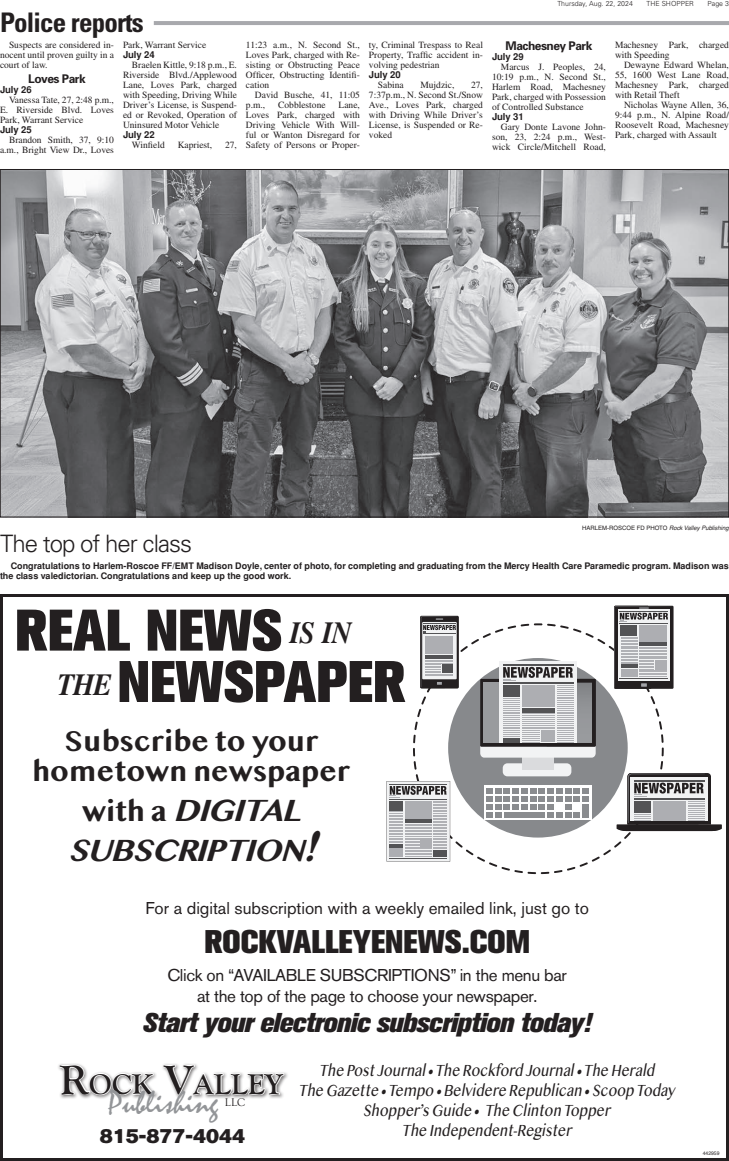
<style>
.page{position:relative;width:729px;height:1161px;background:#fff}
.page>*{position:absolute;margin:0;border:0;box-sizing:border-box;transform-origin:0 0}
.t1{font:800 58px/51.4px "Nissan AG";color:#231f20}
.t2{font:32.6px "Mistral";color:#939598}
.t3{font:800 32.5px "Nissan AG";color:#231f20}
.t4{font:700 29.7px "Goudy Old Style T";color:#231f20}
.t5{font:italic 700 28px/40px "Bangla MN";color:#231f20;text-align:center}
.t6{font:italic 800 27px "Nissan AG";letter-spacing:-.015em;color:#231f20}
.t7{font:700 condensed 27px "Univers";letter-spacing:-.03em;color:#231f20}
.t8{font:700 26px/29.9px "Bangla MN";color:#231f20;text-align:center}
.t9{font:300 24px "Univers";letter-spacing:-.04em;color:#231f20}
.t10{font:20.2px "Nissan AG Super";color:#231f20}
.t11{font:17px/20.6px "Nissan AG";letter-spacing:-.02em;color:#231f20;text-align:center}
.t12{font:17px "Nissan AG";color:#231f20}
.t13{font:italic 15px/20px "Bangla MN";color:#231f20;text-align:center;scale:.82 1}
.t14{font:700 12px "Univers";letter-spacing:-.04em;color:#231f20}
.t15{font:11.4px "Goudy Old Style T";color:#231f20}
.t16{font:9.5px/10px "Times";color:#231f20;text-align:justify}
.t17{font:700 9.5px "Helvetica";letter-spacing:-.005em;color:#231f20}
.t18{font:700 9px/10px "Helvetica";color:#231f20}
.t19{font:300 7px "Univers";color:#231f20}
.t20{font:6px "Helvetica";color:#231f20}
.t21{font:5px "Helvetica";color:#231f20}
.s1{font-style:italic}
.s2{font-family:"Times";font-weight:700;font-style:italic;font-size:30.8px}
.s3{font-style:normal;font-size:26px}
.s4{font-size:40px}
.s5{font-size:42.4px}
</style>
<div class="page">
<svg style="left:58px;top:1064px;width:98px;height:33px"></svg>
<svg style="left:162px;top:1064px;width:123px;height:35px"></svg>
<svg style="left:413px;top:623px;width:251px;height:251px"></svg>
<div style="left:484px;top:785px;width:107px;height:35px;background:#fff"></div>
<div style="left:486px;top:788px;width:7px;height:6px;background:#8a8c8f"></div>
<div style="left:486px;top:796px;width:7px;height:6px;background:#8a8c8f"></div>
<div style="left:486px;top:804px;width:7px;height:6px;background:#8a8c8f"></div>
<div style="left:486px;top:812px;width:7px;height:6px;background:#8a8c8f"></div>
<svg style="left:495px;top:788px;width:94px;height:30px"></svg>
<div style="left:583px;top:804px;width:6px;height:14px;background:#8a8c8f"></div>
<div style="left:503px;top:763px;width:68px;height:13px;background:#f2f3f4;border-radius:5px"></div>
<div style="left:522px;top:758px;width:32px;height:12px;background:#dadbdd"></div>
<svg style="left:617px;top:773px;width:105px;height:58px"></svg>
<div style="left:499px;top:661px;width:78px;height:82px;background:linear-gradient(to right,#f5f6f7,#e9eaeb)"></div>
<hr style="left:503px;top:665px;width:70px;height:1px;background:#535355">
<svg style="left:480px;top:667px;width:116px;height:91px"></svg>
<svg style="left:387px;top:781px;width:63px;height:80px"></svg>
<div style="left:420px;top:616px;width:39px;height:72px;background:#3f3b3c"></div>
<div style="left:421px;top:616px;width:37px;height:72px;background:#231f20"></div>
<svg style="left:421px;top:616px;width:36px;height:71px"></svg>
<svg style="left:614px;top:606px;width:59px;height:83px"></svg>
<div style="left:621px;top:625px;width:16px;height:11px;background:#535355"></div>
<div style="left:0;top:594px;width:729px;height:567px;border:3px solid #231f20"></div>
<img style="left:2px;top:171px;width:725px;height:344px">
<hr style="left:154px;top:21px;width:575px;height:4px;background:#a8a9ad">
<p class="t7" style="left:0;top:6px;width:145px">Police reports</p>
<p class="t16" style="left:123px;top:40px;width:85px">Park, Warrant Service</p>
<p class="t17" style="left:123px;top:49px;width:33px">July 24</p>
<p class="t16" style="left:132px;top:60px;width:107px">Braelen Kittle, 9:18 p.m., E.</p>
<p class="t16" style="left:123px;top:70px;width:115px">Riverside Blvd./Applewood</p>
<p class="t16" style="left:123px;top:80px;width:115px">Lane, Loves Park, charged</p>
<p class="t16" style="left:123px;top:90px;width:116px">with Speeding, Driving While</p>
<p class="t16" style="left:123px;top:100px;width:115px">Driver’s License, is Suspend-</p>
<p class="t16" style="left:123px;top:110px;width:115px">ed or Revoked, Operation of</p>
<p class="t16" style="left:123px;top:120px;width:98px">Uninsured Motor Vehicle</p>
<p class="t17" style="left:123px;top:129px;width:33px">July 22</p>
<p class="t16" style="left:132px;top:140px;width:34px">Winfield</p>
<p class="t16" style="left:178px;top:140px;width:36px">Kapriest,</p>
<p class="t16" style="left:225px;top:140px;width:13px">27,</p>
<p class="t16" style="left:0;top:40px;width:115px;text-indent:9px">Suspects are considered in&shy;nocent until proven guilty in a court of law.</p>
<p class="t14" style="left:28px;top:71px;width:59px">Loves Park</p>
<p class="t17" style="left:0;top:84px;width:33px">July 26</p>
<p class="t16" style="left:9px;top:94px;width:106px">Vanessa Tate, 27, 2:48 p.m.,</p>
<p class="t16" style="left:0;top:104px;width:115px">E. Riverside Blvd. Loves</p>
<p class="t16" style="left:0;top:114px;width:85px">Park, Warrant Service</p>
<p class="t17" style="left:0;top:124px;width:33px">July 25</p>
<p class="t16" style="left:9px;top:134px;width:107px">Brandon Smith, 37, 9:10</p>
<p class="t16" style="left:0;top:144px;width:115px">a.m., Bright View Dr., Loves</p>
<p class="t16" style="left:246px;top:40px;width:115px">11:23 a.m., N. Second St.,</p>
<p class="t16" style="left:246px;top:50px;width:116px">Loves Park, charged with Re-</p>
<p class="t16" style="left:246px;top:60px;width:115px">sisting or Obstructing Peace</p>
<p class="t16" style="left:246px;top:70px;width:116px">Officer, Obstructing Identifi-</p>
<p class="t16" style="left:246px;top:80px;width:25px">cation</p>
<p class="t16" style="left:255px;top:90px;width:106px">David Busche, 41, 11:05</p>
<p class="t16" style="left:246px;top:100px;width:21px">p.m.,</p>
<p class="t16" style="left:278px;top:100px;width:49px">Cobblestone</p>
<p class="t16" style="left:246px;top:100px;width:116px;text-indent:93px">Lane, Loves Park, charged with Driving Vehicle With Will&shy;ful or Wanton Disregard for Safety of Persons or Proper-</p>
<p class="t16" style="left:369px;top:40px;width:115px">ty, Criminal Trespass to Real</p>
<p class="t16" style="left:369px;top:50px;width:115px">Property, Traffic accident in-</p>
<p class="t16" style="left:369px;top:60px;width:72px">volving pedestrian</p>
<p class="t17" style="left:369px;top:69px;width:33px">July 20</p>
<p class="t16" style="left:378px;top:80px;width:27px">Sabina</p>
<p class="t16" style="left:420px;top:80px;width:36px">Mujdzic,</p>
<p class="t16" style="left:369px;top:80px;width:116px;text-indent:102px">27, 7:37p.m., N. Second St./Snow Ave., Loves Park, charged with Driving While Driver’s License, is Suspended or Re&shy;voked</p>
<p class="t19" style="left:557px;top:-1px;width:77px">Thursday, Aug. 22, 2024</p>
<p class="t19" style="left:647px;top:-1px;width:49px">THE SHOPPER</p>
<p class="t19" style="left:708px;top:-1px;width:23px">Page 3</p>
<p class="t14" style="left:506px;top:39px;width:88px">Machesney Park</p>
<p class="t17" style="left:492px;top:51px;width:33px">July 29</p>
<p class="t16" style="left:501px;top:62px;width:107px">Marcus J. Peoples, 24,</p>
<p class="t16" style="left:492px;top:72px;width:115px">10:19 p.m., N. Second St.,</p>
<p class="t16" style="left:492px;top:82px;width:115px">Harlem Road, Machesney</p>
<p class="t16" style="left:492px;top:92px;width:115px">Park, charged with Possession</p>
<p class="t16" style="left:492px;top:102px;width:93px">of Controlled Substance</p>
<p class="t17" style="left:492px;top:111px;width:33px">July 31</p>
<p class="t16" style="left:501px;top:122px;width:107px">Gary Donte Lavone John-</p>
<p class="t16" style="left:492px;top:132px;width:116px">son, 23, 2:24 p.m., West-</p>
<p class="t16" style="left:492px;top:142px;width:115px">wick Circle/Mitchell Road,</p>
<p class="t16" style="left:615px;top:40px;width:115px">Machesney Park, charged</p>
<p class="t16" style="left:615px;top:50px;width:56px">with Speeding</p>
<p class="t16" style="left:624px;top:60px;width:106px">Dewayne Edward Whelan,</p>
<p class="t16" style="left:615px;top:70px;width:115px">55, 1600 West Lane Road,</p>
<p class="t16" style="left:615px;top:80px;width:115px">Machesney Park, charged</p>
<p class="t16" style="left:615px;top:90px;width:66px">with Retail Theft</p>
<p class="t16" style="left:624px;top:100px;width:106px">Nicholas Wayne Allen, 36,</p>
<p class="t16" style="left:615px;top:110px;width:115px">9:44 p.m., N. Alpine Road/</p>
<p class="t16" style="left:615px;top:120px;width:115px">Roosevelt Road, Machesney</p>
<p class="t16" style="left:615px;top:130px;width:103px">Park, charged with Assault</p>
<p class="t20" style="left:582px;top:525px;width:148px">HARLEM-ROSCOE FD PHOTO <span class="s1">Rock Valley Publishing</span></p>
<p class="t9" style="left:0;top:529px;width:194px">The top of her class</p>
<p class="t18" style="left:0;top:561px;width:730px;text-indent:11px">Congratulations to Harlem-Roscoe FF/EMT Madison Doyle, center of photo, for completing and graduating from the Mercy Health Care Paramedic program. Madison was the class valedictorian. Congratulations and keep up the good work.</p>
<p class="t1" style="left:58px;top:605px;width:350px;text-indent:-42px">REAL NEWS <span class="s2">IS IN<br>THE</span> NEWSPAPER</p>
<p class="t8" style="left:32px;top:727px;width:319px">Subscribe to your hometown newspaper</p>
<p class="t5" style="left:67px;top:791px;width:268px"><span class="s3">w i t h a</span> DIGITAL<br>SUBSCRIPTION<span class="s4">!</span></p>
<p class="t12" style="left:145px;top:898px;width:445px">For a digital subscription with a weekly emailed link, just go to</p>
<p class="t3" style="left:204px;top:923px;width:327px">ROCKVALLEYENEWS.COM</p>
<p class="t11" style="left:168px;top:965px;width:401px">Click on “AVAILABLE SUBSCRIPTIONS” in the menu bar at the top of the page to choose your newspaper.</p>
<p class="t6" style="left:143px;top:1007px;width:450px">Start your electronic subscription today!</p>
<p class="t4" style="left:60px;top:1068px;width:225px"><span class="s5">R</span>OCK <span class="s5">V</span>ALLEY</p>
<p class="t13" style="left:298px;top:1062px;width:466px">The PostJournal•The Rockford Journal•The Herald<br>The Gazette •Tempo •Belvidere Republican •Scoop Today Shopper’sGuide • The Clinton Topper<br>The Independent-Register</p>
<p class="t2" style="left:108px;top:1083px;width:112px">Publishing</p>
<p class="t15" style="left:225px;top:1096px;width:22px">LLC</p>
<p class="t10" style="left:100px;top:1124px;width:147px">815-877-4044</p>
<p class="t21" style="left:703px;top:1150px;width:18px">442959</p>
</div>
